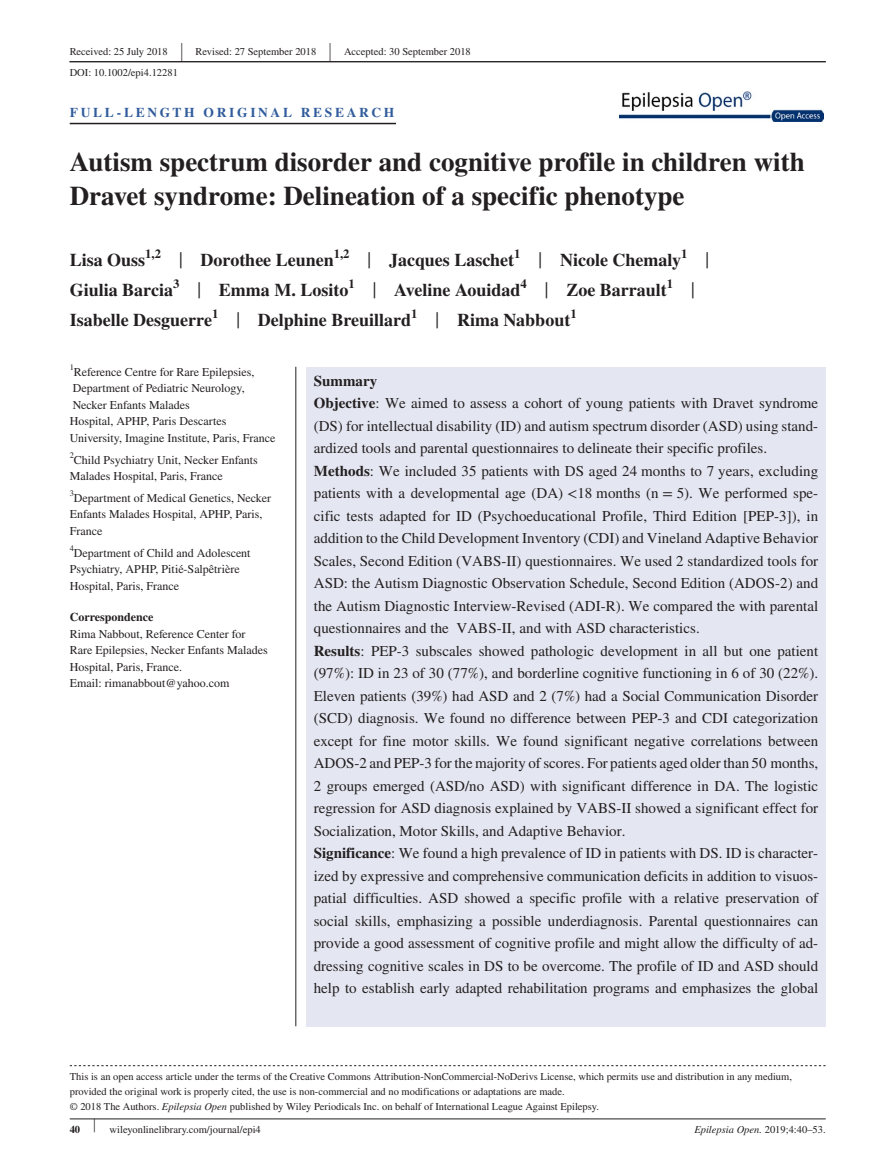
<style>
.page{position:relative;width:893px;height:1174px;background:#fff}
.page>*{position:absolute;margin:0;border:0;box-sizing:border-box;transform-origin:0 0}
.t1{font:700 27px/34.5px "STIX";color:#231f20}
.t2{font:26.55px "STIX";color:#231f20;scale:.4 1}
.t3{font:700 18px "STIX";color:#231f20}
.t4{font:15px/22.5px "STIX";color:#231f20}
.t5{font:700 13.5px "STIX";letter-spacing:.2em;color:#315c9c}
.t6{font:700 12.6px "STIX";color:#231f20}
.t7{font:12px/16.5px "STIX";color:#231f20}
.t8{font:700 12px "STIX";color:#231f20}
.t9{font:10.5px/15px "STIX";color:#231f20}
.t10{font:italic 10.5px "STIX";color:#231f20}
.t11{font:8.4px "STIX";color:#231f20}
.s1{font-weight:400;font-size:23.4px}
.s2{font-weight:700}
.s3{font-style:italic}
.s4{font-size:19.5px}
.s5{font-style:normal}
</style>
<div class="page">
<hr style="left:70px;top:1118px;width:756px;height:1px;background:#231f20">
<img style="left:619px;top:91px;width:204px;height:30px">
<hr style="left:69px;top:61px;width:757px;height:1px;background:#231f20">
<hr style="left:70px;top:123px;width:326px;height:1px;background:#231f20">
<svg style="left:70px;top:1065px;width:756px;height:1px"></svg>
<div style="left:306px;top:367px;width:520px;height:659px;background:#e4e6f1"></div>
<hr style="left:295px;top:367px;width:1px;height:659px;background:#231f20">
<p class="t9" style="left:70px;top:44px;width:100px">Received: 25 July 2018</p>
<h2 class="t2" style="left:181px;top:34px;width:7px">|</h2>
<p class="t9" style="left:196px;top:44px;width:122px">Revised: 27 September 2018</p>
<h2 class="t2" style="left:329px;top:34px;width:7px">|</h2>
<p class="t9" style="left:344px;top:44px;width:128px">Accepted: 30 September 2018</p>
<p class="t9" style="left:70px;top:66px;width:110px">DOI: 10.1002/epi4.12281</p>
<p class="t5" style="left:70px;top:104px;width:326px">FULL-LENGTH ORIGINAL RESEARCH</p>
<h1 class="t1" style="left:70px;top:144px;width:736px">Autism spectrum disorder and cognitive profile in children with<br>Dravet syndrome: Delineation of a specific phenotype</h1>
<p class="t3" style="left:70px;top:249px;width:613px">Lisa Ouss<sup>1,2</sup> <span class="s1">|</span> Dorothee Leunen<sup>1,2</sup> <span class="s1">|</span> Jacques Laschet<sup>1</sup> <span class="s1">|</span> Nicole Chemaly</p>
<p class="t6" style="left:681px;top:246px;width:29px">1 <span class="s1">|</span></p>
<p class="t3" style="left:70px;top:279px;width:599px">Giulia Barcia<sup>3</sup> <span class="s1">|</span> Emma M. Losito<sup>1</sup> <span class="s1">|</span> Aveline Aouidad<sup>4</sup> <span class="s1">|</span> Zoe Barrault</p>
<p class="t6" style="left:667px;top:276px;width:29px">1 <span class="s1">|</span></p>
<p class="t3" style="left:70px;top:309px;width:502px">Isabelle Desguerre<sup>1</sup> <span class="s1">|</span> Delphine Breuillard<sup>1</sup> <span class="s1">|</span> Rima Nabbout</p>
<p class="t6" style="left:570px;top:306px;width:8px">1</p>
<p class="t7" style="left:70px;top:364px;width:207px"><sup>1</sup>Reference Centre for Rare Epilepsies, Department of Pediatric Neurology, Necker Enfants Malades<br>Hospital, APHP, Paris Descartes University, Imagine Institute, Paris, France</p>
<p class="t11" style="left:70px;top:449px;width:6px">2</p>
<p class="t7" style="left:70px;top:452px;width:189px;text-indent:4px">Child Psychiatry Unit, Necker Enfants<br>Malades Hospital, Paris, France</p>
<p class="t11" style="left:70px;top:488px;width:6px">3</p>
<p class="t7" style="left:70px;top:490px;width:203px;text-indent:4px">Department of Medical Genetics, Necker<br>Enfants Malades Hospital, APHP, Paris,<br>France</p>
<p class="t11" style="left:70px;top:542px;width:6px">4</p>
<p class="t7" style="left:70px;top:545px;width:182px;text-indent:4px">Department of Child and Adolescent<br>Psychiatry, APHP, Pitié-Salpêtrière<br>Hospital, Paris, France</p>
<p class="t8" style="left:70px;top:610px;width:85px">Correspondence</p>
<p class="t7" style="left:70px;top:626px;width:200px">Rima Nabbout, Reference Center for Rare Epilepsies, Necker Enfants Malades Hospital, Paris, France.<br>Email: rimanabbout@yahoo.com</p>
<p class="t4" style="left:314px;top:370px;width:506px"><span class="s2">Summary<br>Objective</span>: We aimed to assess a cohort of young patients with Dravet syndrome (DS) for intellectual disability (ID) and autism spectrum disorder (ASD) using stand&shy;ardized tools and parental questionnaires to delineate their specific profiles.<br><span class="s2">Methods</span>: We included 35 patients with DS aged 24 months to 7 years, excluding patients with a developmental age (DA) &lt;18 months (n = 5). We performed spe&shy;cific tests adapted for ID (Psychoeducational Profile, Third Edition [PEP-3]), in addition to the Child Development Inventory (CDI) and Vineland Adaptive Behavior Scales, Second Edition (VABS-II) questionnaires. We used 2 standardized tools for ASD: the Autism Diagnostic Observation Schedule, Second Edition (ADOS-2) and the Autism Diagnostic Interview-Revised (ADI-R). We compared the with parental questionnaires and the VABS-II, and with ASD characteristics.<br><span class="s2">Results</span>: PEP-3 subscales showed pathologic development in all but one patient (97%): ID in 23 of 30 (77%), and borderline cognitive functioning in 6 of 30 (22%).<br>Eleven patients (39%) had ASD and 2 (7%) had a Social Communication Disorder (SCD) diagnosis. We found no difference between PEP-3 and CDI categorization except for fine motor skills. We found significant negative correlations between ADOS-2 and PEP-3 for the majority of scores. For patients aged older than 50 months, 2 groups emerged (ASD/no ASD) with significant difference in DA. The logistic regression for ASD diagnosis explained by VABS-II showed a significant effect for Socialization, Motor Skills, and Adaptive Behavior.<br><span class="s2">Significance</span>: We found a high prevalence of ID in patients with DS. ID is character&shy;ized by expressive and comprehensive communication deficits in addition to visuos&shy;patial difficulties. ASD showed a specific profile with a relative preservation of social skills, emphasizing a possible underdiagnosis. Parental questionnaires can provide a good assessment of cognitive profile and might allow the difficulty of ad&shy;dressing cognitive scales in DS to be overcome. The profile of ID and ASD should help to establish early adapted rehabilitation programs and emphasizes the global</p>
<p class="t9" style="left:70px;top:1069px;width:724px">This is an open access article under the terms of the Creative Commons Attribution-NonCommercial-NoDerivs License, which permits use and distribution in any medium, provided the original work is properly cited, the use is non-commercial and no modifications or adaptations are made.<br>© 2018 The Authors. <span class="s3">Epilepsia Open</span> published by Wiley Periodicals Inc. on behalf of International League Against Epilepsy.</p>
<p class="t9" style="left:70px;top:1122px;width:193px"><span class="s2">40</span> <span class="s4">|</span> wileyonlinelibrary.com/journal/epi4</p>
<p class="t10" style="left:694px;top:1122px;width:133px">Epilepsia Open. <span class="s5">2019;4:40–53.</span></p>
</div>
